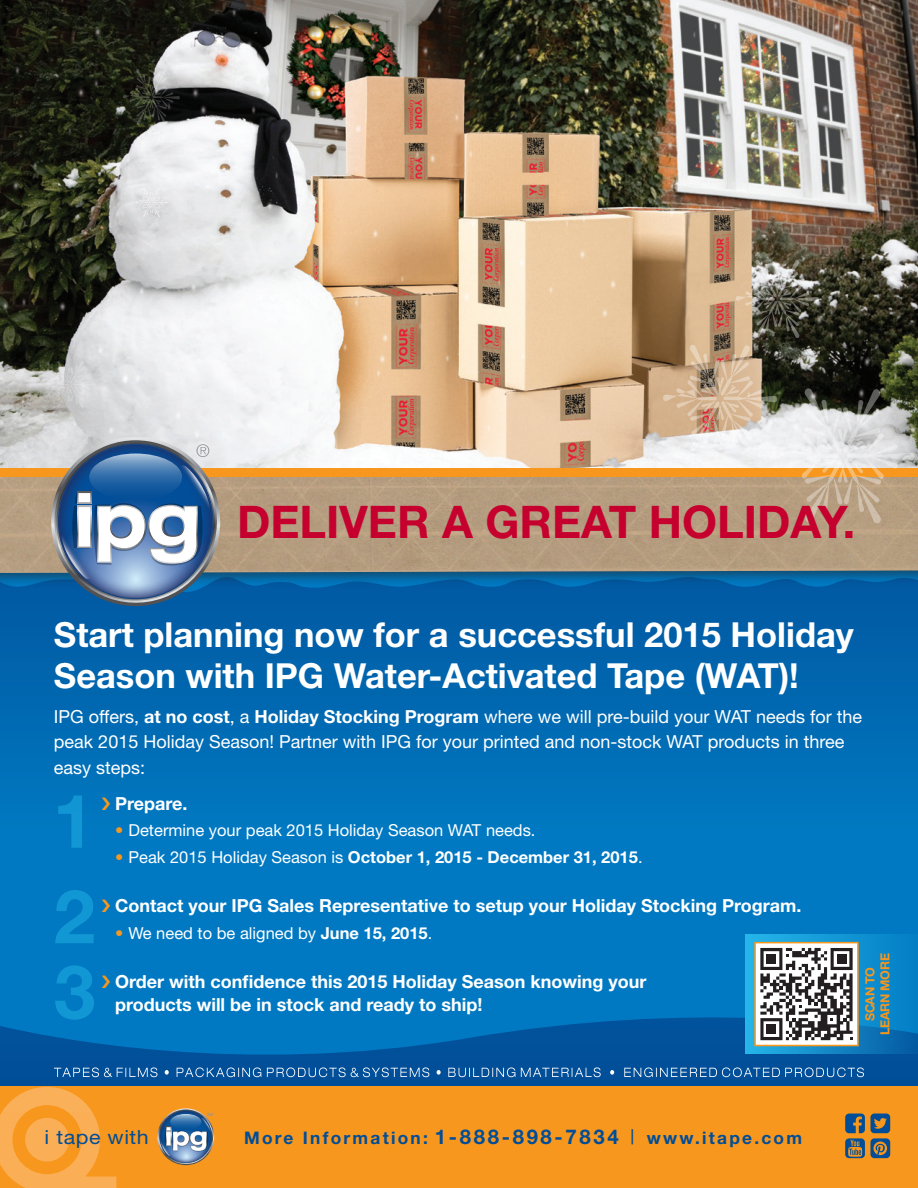
<style>
.page{position:relative;width:918px;height:1188px;background:#fff}
.page>*{position:absolute;margin:0;border:0;box-sizing:border-box;transform-origin:0 0}
.t1{font:700 45px "Helvetica Neue";color:#c5002e}
.t2{font:700 34.5px/41.4px "Helvetica Neue";color:#fff}
.t3{font:19.5px "Helvetica Neue";letter-spacing:.025em;color:#014d97;scale:1.1 1}
.t4{font:18px/25.5px "Helvetica Neue";color:#fff}
.t5{font:700 18px/22.5px "Helvetica Neue";color:#fff}
.t6{font:700 17.25px "Helvetica Neue";letter-spacing:.13em;color:#014d97}
.t7{font:16.5px "Helvetica Neue";color:#fff}
.t8{font:700 16.5px "Helvetica Neue";color:#fff}
.t9{font:700 12.6px/15px "Helvetica Neue";letter-spacing:-.02em;color:#f7971d;text-align:center}
.t10{font:500 4.05px "Helvetica Neue";color:#939598}
.s1{font-weight:700}
.s2{color:#f7971d}
.s3{font-weight:400;color:#f7971d}
.s4{font-weight:400}
.s5{font-size:20.4px}
.s6{font-weight:400;font-size:20.4px}
</style>
<div class="page">
<svg style="left:0;top:613px;width:918px;height:464px;background:#016fb7"></svg>
<img style="left:0;top:0;width:918px;height:345px">
<div style="left:0;top:1087px;width:918px;height:101px;background:#f7971d"></div>
<svg style="left:0;top:1087px;width:116px;height:101px"></svg>
<svg style="left:157px;top:1109px;width:58px;height:57px"></svg>
<svg style="left:845px;top:1114px;width:45px;height:45px"></svg>
<svg style="left:745px;top:934px;width:173px;height:120px;background:#0f8bcb"></svg>
<div style="left:754px;top:942px;width:105px;height:104px;background:#fff;border:2px solid #f7971d"></div>
<svg style="left:760px;top:948px;width:93px;height:92px"></svg>
<svg style="left:135px;top:188px;width:32px;height:29px"></svg>
<svg style="left:123px;top:69px;width:57px;height:56px;background:#43453e"></svg>
<svg style="left:180px;top:142px;width:24px;height:20px"></svg>
<img style="left:0;top:345px;width:918px;height:268px">
<svg style="left:736px;top:260px;width:83px;height:78px;background:#7c7565"></svg>
<svg style="left:58px;top:796px;width:24px;height:52px"></svg>
<svg style="left:55px;top:890px;width:39px;height:53px;background:#0989cc"></svg>
<svg style="left:55px;top:965px;width:39px;height:55px;background:#0988cb"></svg>
<svg style="left:102px;top:797px;width:8px;height:13px"></svg>
<svg style="left:102px;top:900px;width:8px;height:12px"></svg>
<svg style="left:102px;top:976px;width:8px;height:12px"></svg>
<p class="t1" style="left:237px;top:495px;width:620px">DELIVER A GREAT HOLIDAY.</p>
<p class="t2" style="left:54px;top:613px;width:801px">Start planning now for a successful 2015 Holiday<br>Season with IPG Water-Activated Tape (WAT)!</p>
<p class="t4" style="left:54px;top:703px;width:810px">IPG offers, <span class="s1">at no cost</span>, a <span class="s1">Holiday Stocking Program</span> where we will pre-build your WAT needs for the peak 2015 Holiday Season! Partner with IPG for your printed and non-stock WAT products in three easy steps:</p>
<p class="t5" style="left:115px;top:792px;width:74px">Prepare.</p>
<p class="t7" style="left:115px;top:820px;width:422px"><span class="s2">•</span> Determine your peak 2015 Holiday Season WAT needs.</p>
<p class="t8" style="left:115px;top:847px;width:529px"><span class="s3">•</span> <span class="s4">Peak 2015 Holiday Season is</span> October 1, 2015 - December 31, 2015<span class="s4">.</span></p>
<p class="t5" style="left:115px;top:894px;width:688px">Contact your IPG Sales Representative to setup your Holiday Stocking Program.</p>
<p class="t7" style="left:115px;top:923px;width:319px"><span class="s2">•</span> We need to be aligned by <span class="s1">June 15, 2015</span>.</p>
<p class="t5" style="left:115px;top:970px;width:533px">Order with confidence this 2015 Holiday Season knowing your products will be in stock and ready to ship!</p>
<p class="t10" style="left:207px;top:1113px;width:7px">TM</p>
<p class="t3" style="left:45px;top:1125px;width:96px">i tape with</p>
<p class="t6" style="left:244px;top:1127px;width:559px">More Information: <span class="s5">1-888-898-7834</span> <span class="s6">|</span> www.itape.com</p>
<p class="t9" style="left:862px;top:1035px;width:84px;rotate:-90deg">SCAN TO<br>LEARN MORE</p>
</div>
